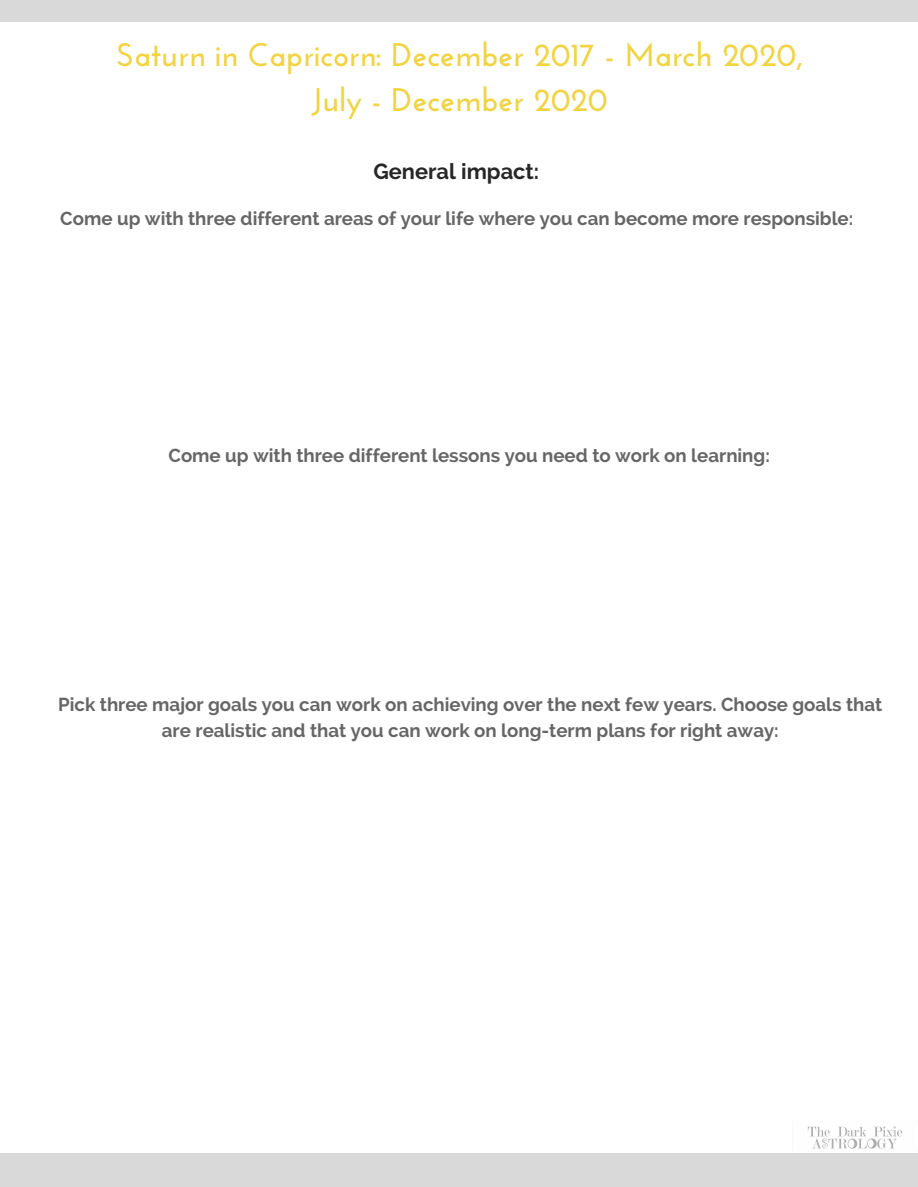
<style>
.page{position:relative;width:918px;height:1187px;background:#fff}
.page>*{position:absolute;margin:0;border:0;box-sizing:border-box;transform-origin:0 0}
.t1{font:700 32.7px/45px "Josefin Sans";color:#f0d444;text-align:center}
.t2{font:700 21.75px "Raleway";color:#272727}
.t3{font:700 18.75px/25.8px "Raleway";color:#666;text-align:center}
</style>
<div class="page">
<div style="left:0;top:0;width:918px;height:22px;background:#d9d9d9"></div>
<div style="left:0;top:1153px;width:918px;height:33px;background:#d9d9d9"></div>
<img style="left:807px;top:1126px;width:96px;height:23px">
<h1 class="t1" style="left:116px;top:35px;width:688px">Saturn in Capricorn: December 2017 - March 2020,<br>July - December 2020</h1>
<p class="t2" style="left:373px;top:158px;width:167px">General impact:</p>
<p class="t3" style="left:60px;top:205px;width:795px">Come up with three different areas of your life where you can become more responsible:</p>
<p class="t3" style="left:169px;top:442px;width:603px">Come up with three different lessons you need to work on learning:</p>
<p class="t3" style="left:58px;top:691px;width:826px">Pick three major goals you can work on achieving over the next few years. Choose goals that are realistic and that you can work on long-term plans for right away:</p>
</div>
